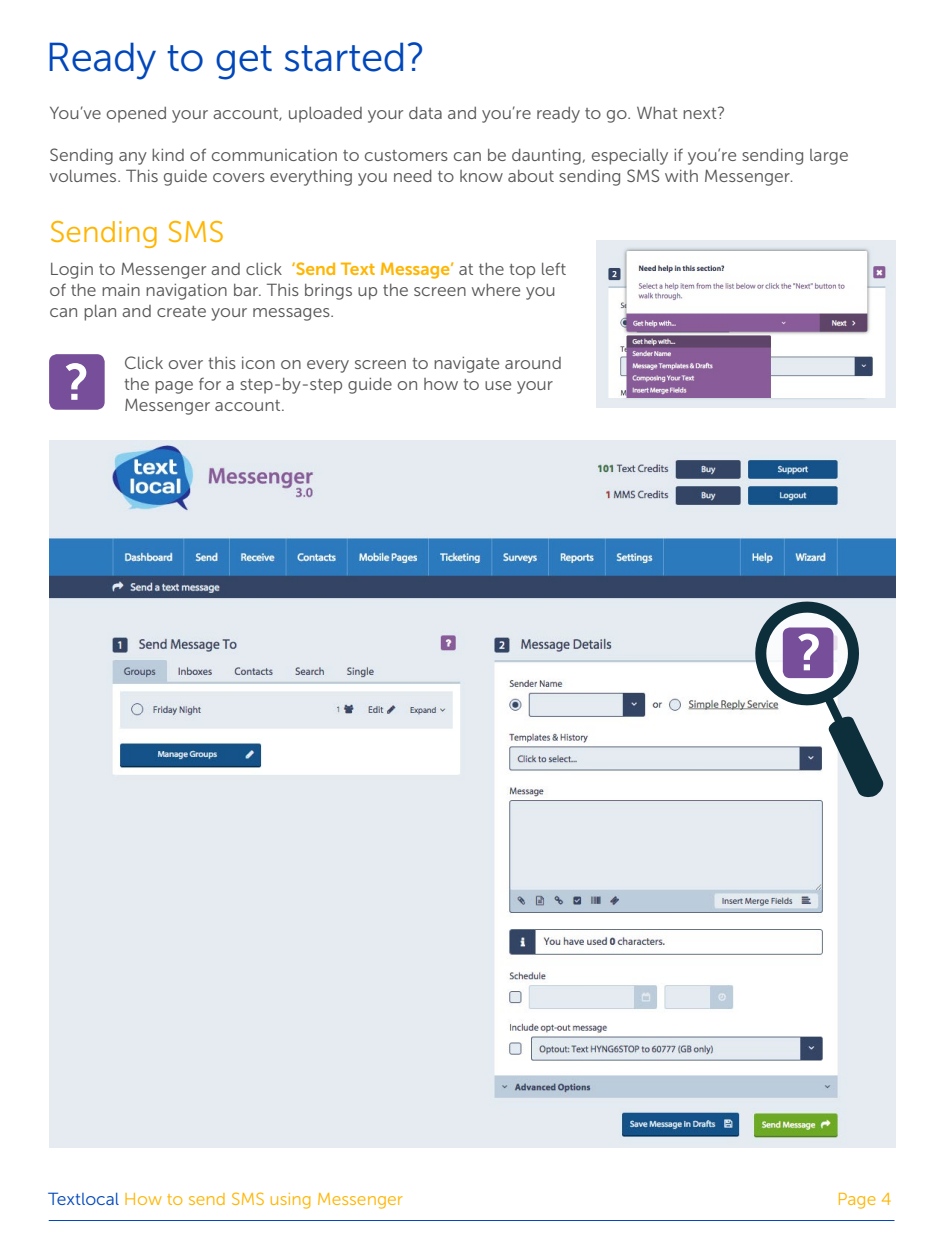
<style>
.page{position:relative;width:945px;height:1260px;background:#fff}
.page>*{position:absolute;margin:0;border:0;box-sizing:border-box;transform-origin:0 0}
.t1{font:50.75px "Museo Sans 700";color:#fff}
.t2{font:40.25px "Museo Sans 300";letter-spacing:-.01em;color:#0047bb}
.t3{font:29.75px "Museo Sans 300";color:#ffb500}
.t4{font:17.5px/21px "Museo Sans 300";color:#565454}
.t5{font:17.5px "Museo Sans 300";color:#ffb500}
.s1{font-family:"Museo Sans 700";color:#ffb500}
.s2{color:#0047bb}
</style>
<div class="page">
<div style="left:49px;top:354px;width:56px;height:56px;background:#764e9a;border-radius:8px"></div>
<img style="left:50px;top:441px;width:845px;height:706px">
<svg style="left:748px;top:594px;width:137px;height:204px"></svg>
<img style="left:597px;top:240px;width:298px;height:158px">
<hr style="left:49px;top:1220px;width:846px;height:1px;background:#0047bb">
<h2 class="t2" style="left:46px;top:36px;width:381px">Ready to get started?</h2>
<p class="t4" style="left:50px;top:102px;width:677px">You’ve opened your account, uploaded your data and you’re ready to go. What next?</p>
<p class="t4" style="left:50px;top:144px;width:801px">Sending any kind of communication to customers can be daunting, especially if you’re sending large volumes. This guide covers everything you need to know about sending SMS with Messenger.</p>
<h3 class="t3" style="left:50px;top:216px;width:176px">Sending SMS</h3>
<p class="t4" style="left:50px;top:259px;width:518px">Login to Messenger and click <span class="s1">‘Send Text Message’</span> at the top left of the main navigation bar. This brings up the screen where you can plan and create your messages.</p>
<h1 class="t1" style="left:65px;top:354px;width:26px">?</h1>
<p class="t4" style="left:124px;top:353px;width:440px">Click over this icon on every screen to navigate around the page for a step-by-step guide on how to use your</p>
<p class="t4" style="left:124px;top:395px;width:163px">Messenger account.</p>
<h1 class="t1" style="left:797px;top:625px;width:26px">?</h1>
<p class="t5" style="left:48px;top:1189px;width:356px"><span class="s2">Textlocal</span> How to send SMS using Messenger</p>
<p class="t5" style="left:837px;top:1189px;width:56px">Page 4</p>
</div>
